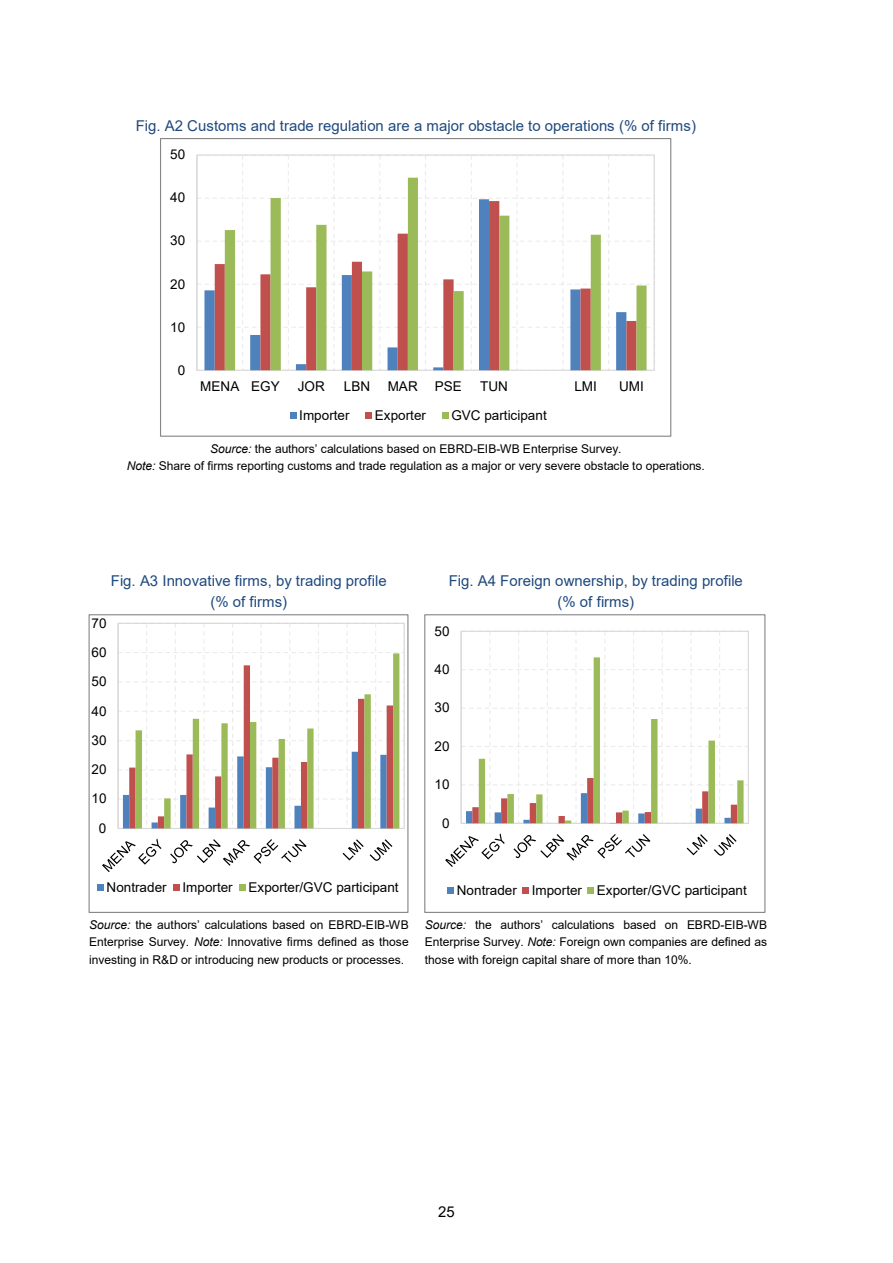
<style>
.page{position:relative;width:893px;height:1263px;background:#fff}
.page>*{position:absolute;margin:0;border:0;box-sizing:border-box;transform-origin:0 0}
.t1{font:15px "Arial";color:#1f497d}
.t2{font:15px "Arial";color:#000}
.t3{font:13.5px "Arial";color:#000}
.t4{font:12px/17.2px "Arial";letter-spacing:-.005em;color:#000;text-align:justify}
.s1{font-style:italic}
</style>
<div class="page">
<div style="left:196px;top:154px;width:459px;height:217px;border:1px solid #d9d9d9"></div>
<svg style="left:204px;top:241px;width:11px;height:129px"></svg>
<svg style="left:215px;top:230px;width:10px;height:140px"></svg>
<svg style="left:225px;top:178px;width:422px;height:192px"></svg>
<hr style="left:196px;top:155px;width:1px;height:215px;background:#d9d9d9">
<div style="left:290px;top:412px;width:6px;height:7px;background:#4f81bd"></div>
<div style="left:365px;top:412px;width:7px;height:7px;background:#c0504d"></div>
<div style="left:442px;top:412px;width:7px;height:7px;background:#9bbb59"></div>
<div style="left:160px;top:139px;width:511px;height:298px;border:1px solid #868686"></div>
<svg style="left:118px;top:623px;width:287px;height:206px"></svg>
<svg style="left:136px;top:653px;width:263px;height:175px"></svg>
<hr style="left:118px;top:623px;width:1px;height:205px;background:#d9d9d9">
<svg style="left:102px;top:838px;width:59px;height:34px"></svg>
<svg style="left:170px;top:839px;width:137px;height:27px"></svg>
<svg style="left:343px;top:839px;width:21px;height:21px"></svg>
<svg style="left:370px;top:839px;width:22px;height:22px"></svg>
<div style="left:97px;top:884px;width:7px;height:7px;background:#4f81bd"></div>
<div style="left:173px;top:884px;width:7px;height:7px;background:#c0504d"></div>
<div style="left:239px;top:884px;width:7px;height:7px;background:#9bbb59"></div>
<div style="left:89px;top:615px;width:319px;height:298px;border:1px solid #868686"></div>
<svg style="left:461px;top:631px;width:288px;height:193px"></svg>
<hr style="left:461px;top:631px;width:1px;height:192px;background:#d9d9d9">
<svg style="left:445px;top:833px;width:60px;height:34px"></svg>
<svg style="left:514px;top:834px;width:136px;height:27px"></svg>
<svg style="left:687px;top:834px;width:21px;height:21px"></svg>
<svg style="left:714px;top:834px;width:23px;height:22px"></svg>
<div style="left:447px;top:887px;width:7px;height:7px;background:#4f81bd"></div>
<div style="left:522px;top:887px;width:7px;height:7px;background:#c0504d"></div>
<div style="left:587px;top:887px;width:7px;height:7px;background:#9bbb59"></div>
<div style="left:424px;top:615px;width:341px;height:298px;border:1px solid #868686"></div>
<p class="t1" style="left:136px;top:115px;width:562px">Fig. A2 Customs and trade regulation are a major obstacle to operations (% of firms)</p>
<p class="t3" style="left:170px;top:145px;width:17px">50</p>
<p class="t3" style="left:170px;top:188px;width:17px">40</p>
<p class="t3" style="left:170px;top:231px;width:17px">30</p>
<p class="t3" style="left:170px;top:274px;width:17px">20</p>
<p class="t3" style="left:170px;top:317px;width:17px">10</p>
<p class="t3" style="left:178px;top:361px;width:9px">0</p>
<p class="t3" style="left:200px;top:377px;width:41px">MENA</p>
<p class="t3" style="left:251px;top:377px;width:30px">EGY</p>
<p class="t3" style="left:298px;top:377px;width:29px">JOR</p>
<p class="t3" style="left:344px;top:377px;width:28px">LBN</p>
<p class="t3" style="left:388px;top:377px;width:32px">MAR</p>
<p class="t3" style="left:435px;top:377px;width:29px">PSE</p>
<p class="t3" style="left:480px;top:377px;width:29px">TUN</p>
<p class="t3" style="left:574px;top:377px;width:24px">LMI</p>
<p class="t3" style="left:619px;top:377px;width:26px">UMI</p>
<p class="t3" style="left:299px;top:405px;width:52px">Importer</p>
<p class="t3" style="left:375px;top:405px;width:52px">Exporter</p>
<p class="t3" style="left:451px;top:405px;width:97px">GVC participant</p>
<p class="t4" style="left:210px;top:440px;width:413px"><span class="s1">Source:</span> the authors’ calculations based on EBRD-EIB-WB Enterprise Survey.</p>
<p class="t4" style="left:127px;top:457px;width:580px"><span class="s1">Note:</span> Share of firms reporting customs and trade regulation as a major or very severe obstacle to operations.</p>
<p class="t1" style="left:111px;top:570px;width:277px">Fig. A3 Innovative firms, by trading profile</p>
<p class="t1" style="left:210px;top:592px;width:78px">(% of firms)</p>
<p class="t3" style="left:91px;top:614px;width:17px">70</p>
<p class="t3" style="left:91px;top:643px;width:17px">60</p>
<p class="t3" style="left:91px;top:672px;width:17px">50</p>
<p class="t3" style="left:91px;top:701px;width:17px">40</p>
<p class="t3" style="left:91px;top:731px;width:17px">30</p>
<p class="t3" style="left:91px;top:760px;width:17px">20</p>
<p class="t3" style="left:91px;top:789px;width:17px">10</p>
<p class="t3" style="left:99px;top:819px;width:9px">0</p>
<p class="t3" style="left:107px;top:878px;width:62px">Nontrader</p>
<p class="t3" style="left:183px;top:878px;width:52px">Importer</p>
<p class="t3" style="left:249px;top:878px;width:152px">Exporter/GVC participant</p>
<p class="t1" style="left:449px;top:570px;width:296px">Fig. A4 Foreign ownership, by trading profile</p>
<p class="t1" style="left:557px;top:592px;width:78px">(% of firms)</p>
<p class="t3" style="left:435px;top:621px;width:17px">50</p>
<p class="t3" style="left:435px;top:660px;width:17px">40</p>
<p class="t3" style="left:435px;top:698px;width:17px">30</p>
<p class="t3" style="left:435px;top:737px;width:17px">20</p>
<p class="t3" style="left:435px;top:775px;width:17px">10</p>
<p class="t3" style="left:442px;top:814px;width:9px">0</p>
<p class="t3" style="left:457px;top:881px;width:62px">Nontrader</p>
<p class="t3" style="left:532px;top:881px;width:52px">Importer</p>
<p class="t3" style="left:597px;top:881px;width:152px">Exporter/GVC participant</p>
<p class="t4" style="left:89px;top:916px;width:321px"><span class="s1">Source:</span> the authors’ calculations based on EBRD-EIB-WB Enterprise Survey. <span class="s1">Note:</span> Innovative firms defined as those investing in R&amp;D or introducing new products or processes.</p>
<p class="t4" style="left:425px;top:916px;width:344px"><span class="s1">Source:</span> the authors’ calculations based on EBRD-EIB-WB Enterprise Survey. <span class="s1">Note:</span> Foreign own companies are defined as those with foreign capital share of more than 10%.</p>
<p class="t2" style="left:438px;top:1202px;width:18px">25</p>
</div>
